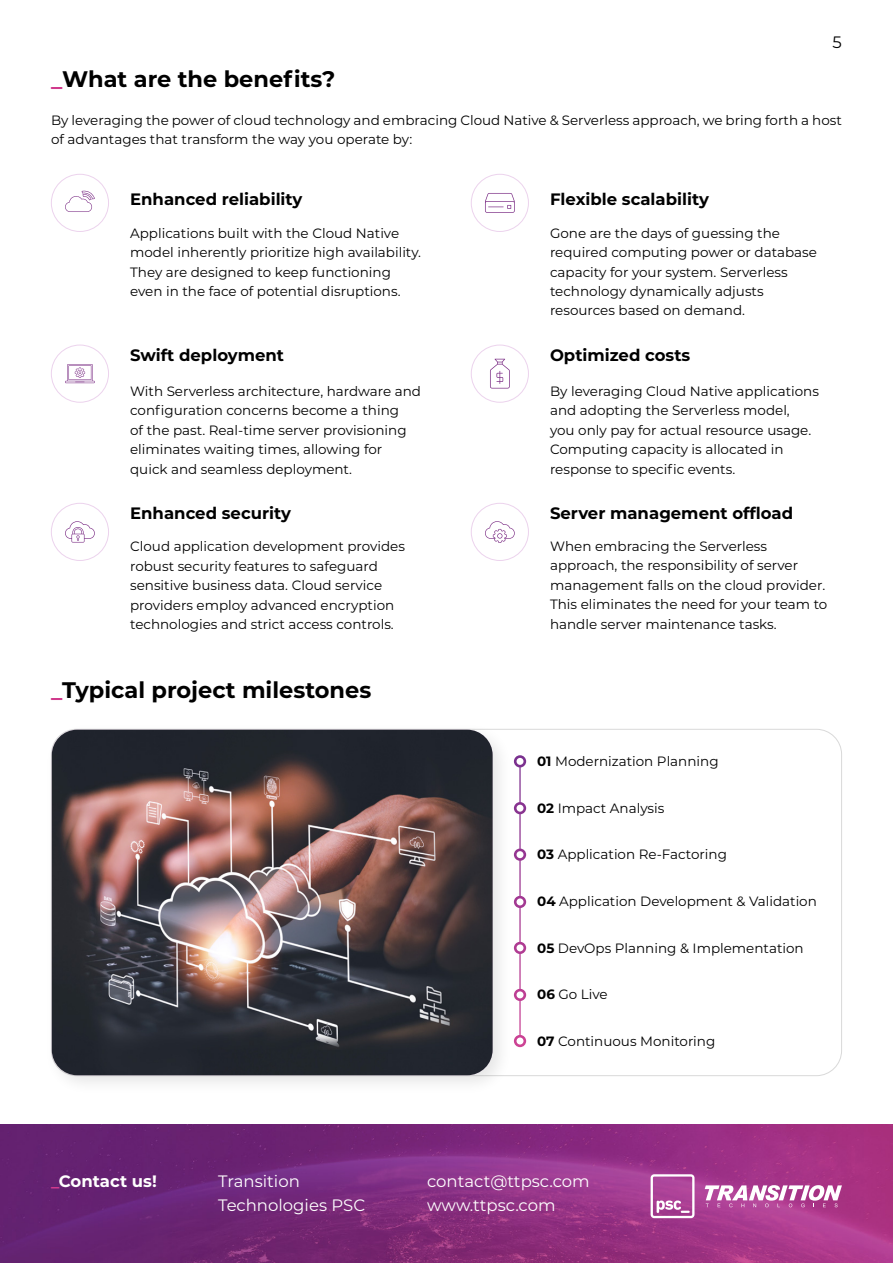
<style>
.page{position:relative;width:893px;height:1263px;background:#fff}
.page>*{position:absolute;margin:0;border:0;box-sizing:border-box;transform-origin:0 0}
.t1{font:700 22.5px "Montserrat";color:#000}
.t2{font:700 16.5px "Montserrat";color:#000}
.t3{font:16.5px/24px "Montserrat";color:#fff}
.t4{font:700 16.5px "Montserrat";color:#fff}
.t5{font:16.5px "Montserrat";color:#000}
.t6{font:13.5px/19.5px "Montserrat";color:#000}
.s1{color:#d03a8c}
.s2{font-weight:700}
</style>
<div class="page">
<div style="left:44px;top:721px;width:469px;height:374px;background:#000;opacity:.1"></div>
<img style="left:52px;top:730px;width:441px;height:345px">
<div style="left:471px;top:174px;width:58px;height:58px;border:1px solid #ecd3ed;border-radius:50%"></div>
<div style="left:51px;top:174px;width:58px;height:58px;border:1px solid #ecd3ed;border-radius:50%"></div>
<div style="left:51px;top:345px;width:58px;height:58px;border:1px solid #ecd3ed;border-radius:50%"></div>
<div style="left:51px;top:503px;width:58px;height:58px;border:1px solid #ecd3ed;border-radius:50%"></div>
<div style="left:471px;top:345px;width:58px;height:58px;border:1px solid #ecd3ed;border-radius:50%"></div>
<div style="left:471px;top:503px;width:58px;height:58px;border:1px solid #ecd3ed;border-radius:50%"></div>
<svg style="left:485px;top:521px;width:30px;height:22px"></svg>
<svg style="left:65px;top:190px;width:30px;height:22px"></svg>
<svg style="left:65px;top:364px;width:30px;height:19px"></svg>
<svg style="left:65px;top:521px;width:30px;height:21px"></svg>
<svg style="left:485px;top:193px;width:30px;height:20px"></svg>
<svg style="left:490px;top:359px;width:20px;height:29px"></svg>
<img style="left:0;top:1125px;width:893px;height:138px">
<svg style="left:705px;top:1185px;width:137px;height:22px"></svg>
<svg style="left:651px;top:1174px;width:43px;height:44px"></svg>
<svg style="left:514px;top:755px;width:12px;height:292px"></svg>
<p class="t5" style="left:833px;top:31px;width:11px">5</p>
<h1 class="t1" style="left:51px;top:63px;width:286px"><span class="s1">_</span>What are the benefits?</h1>
<p class="t6" style="left:51px;top:110px;width:792px">By leveraging the power of cloud technology and embracing Cloud Native &amp; Serverless approach, we bring forth a host of advantages that transform the way you operate by:</p>
<p class="t2" style="left:130px;top:187px;width:174px">Enhanced reliability</p>
<p class="t2" style="left:550px;top:187px;width:160px">Flexible scalability</p>
<p class="t6" style="left:130px;top:223px;width:292px">Applications built with the Cloud Native model inherently prioritize high availability.<br>They are designed to keep functioning even in the face of potential disruptions.</p>
<p class="t6" style="left:550px;top:222px;width:268px">Gone are the days of guessing the required computing power or database capacity for your system. Serverless technology dynamically adjusts resources based on demand.</p>
<p class="t2" style="left:130px;top:343px;width:156px">Swift deployment</p>
<p class="t2" style="left:550px;top:343px;width:142px">Optimized costs</p>
<p class="t6" style="left:130px;top:381px;width:292px">With Serverless architecture, hardware and configuration concerns become a thing<br>of the past. Real-time server provisioning eliminates waiting times, allowing for quick and seamless deployment.</p>
<p class="t6" style="left:550px;top:381px;width:270px">By leveraging Cloud Native applications and adopting the Serverless model,<br>you only pay for actual resource usage.<br>Computing capacity is allocated in response to specific events.</p>
<p class="t2" style="left:130px;top:501px;width:162px">Enhanced security</p>
<p class="t2" style="left:550px;top:501px;width:245px">Server management offload</p>
<p class="t6" style="left:130px;top:536px;width:276px">Cloud application development provides robust security features to safeguard sensitive business data. Cloud service providers employ advanced encryption technologies and strict access controls.</p>
<h1 class="t1" style="left:51px;top:674px;width:322px"><span class="s1">_</span>Typical project milestones</h1>
<p class="t6" style="left:550px;top:536px;width:279px">When embracing the Serverless approach, the responsibility of server management falls on the cloud provider.<br>This eliminates the need for your team to handle server maintenance tasks.</p>
<p class="t6" style="left:537px;top:751px;width:183px"><span class="s2">01</span> Modernization Planning</p>
<p class="t6" style="left:537px;top:798px;width:129px"><span class="s2">02</span> Impact Analysis</p>
<p class="t6" style="left:537px;top:844px;width:191px"><span class="s2">03</span> Application Re-Factoring</p>
<p class="t6" style="left:537px;top:891px;width:281px"><span class="s2">04</span> Application Development &amp; Validation</p>
<p class="t6" style="left:537px;top:938px;width:268px"><span class="s2">05</span> DevOps Planning &amp; Implementation</p>
<p class="t6" style="left:537px;top:984px;width:72px"><span class="s2">06</span> Go Live</p>
<p class="t6" style="left:537px;top:1031px;width:180px"><span class="s2">07</span> Continuous Monitoring</p>
<p class="t4" style="left:51px;top:1169px;width:107px"><span class="s1">_</span>Contact us!</p>
<p class="t3" style="left:218px;top:1169px;width:149px">Transition<br>Technologies PSC</p>
<p class="t3" style="left:427px;top:1168px;width:164px">contact@ttpsc.com www.ttpsc.com</p>
</div>
